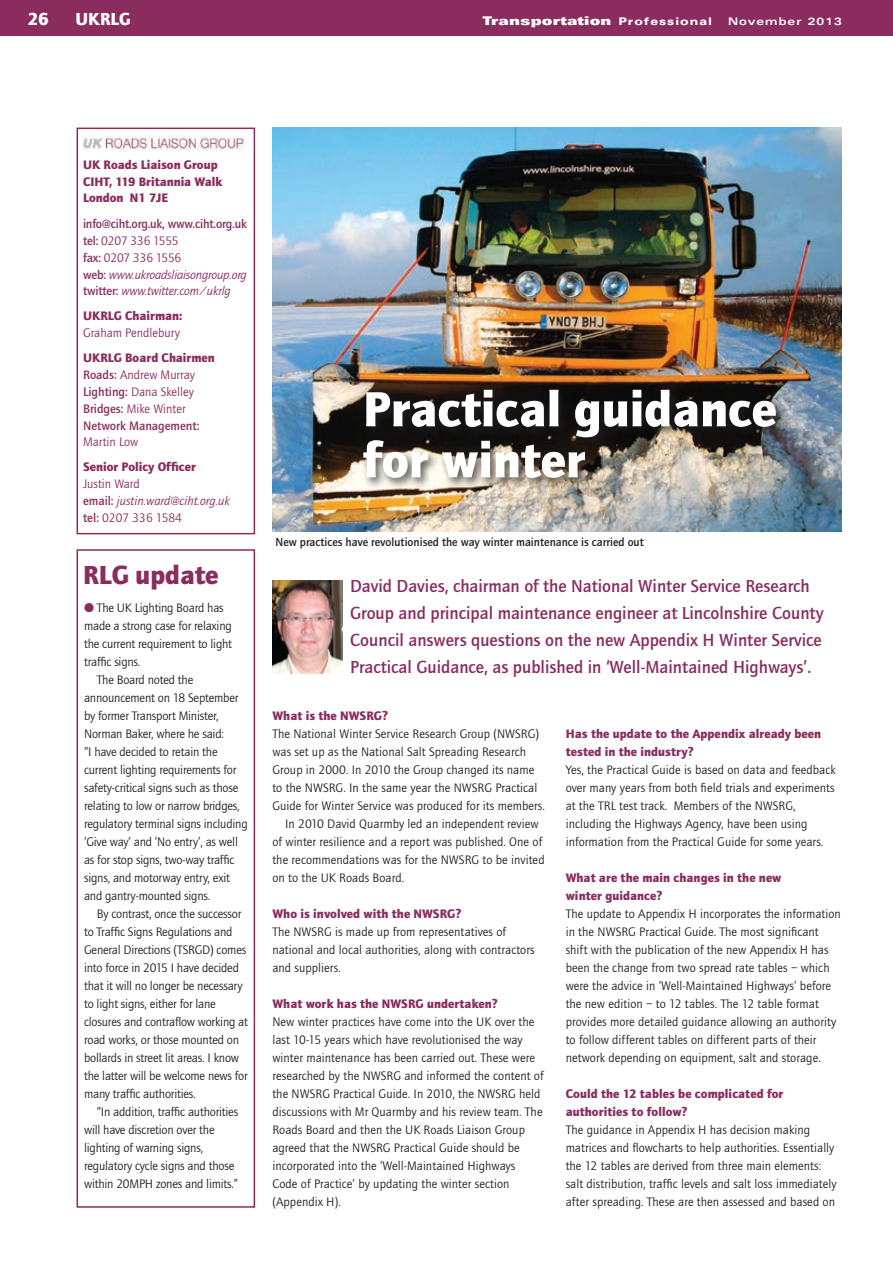
<style>
.page{position:relative;width:893px;height:1263px;background:#fff}
.page>*{position:absolute;margin:0;border:0;box-sizing:border-box;transform-origin:0 0}
.t1{font:900 51px/51px "Quay Sans ITC";color:#fff}
.t2{font:900 27px "Quay Sans ITC";color:#8a2d5e}
.t3{font:18px/27px "Quay Sans Md ITC";color:#8a2d5e}
.t4{font:900 18px "Quay Sans ITC";letter-spacing:.005em;color:#fff}
.t5{font:12.75px/18px "Quay Sans ITC";letter-spacing:.005em;color:#231f20}
.t6{font:12.75px "Quay Sans ITC";letter-spacing:-.015em;color:#231f20}
.t7{font:900 12.75px/18px "Quay Sans ITC";letter-spacing:.005em;color:#8a2d5e}
.t8{font:italic 12.75px/16.8px "Quay Sans ITC";letter-spacing:-.015em;color:#8a2d5e}
.t9{font:12.75px/16.8px "Quay Sans ITC";color:#8a2d5e}
.t10{font:12.75px "Quay Sans Md ITC";letter-spacing:-.015em;color:#8a2d5e}
.t11{font:12px "Quay Sans Md ITC";color:#231f20}
.t12{font:900 expanded 12px "Univers";letter-spacing:.015em;color:#fff}
.t13{font:700 expanded 10.5px "Univers";letter-spacing:.1em;color:#fff}
.s1{font-size:10.5px}
.s2{font-family:"Quay Sans Md ITC";font-style:normal}
.s3{font-style:normal}
.s4{font-weight:900}
.s5{font-family:"Quay Sans Md ITC"}
.s6{color:#8a2d5e}
</style>
<div class="page">
<div style="left:0;top:0;width:893px;height:36px;background:#8a2d5e"></div>
<div style="left:77px;top:128px;width:178px;height:406px;border:2px solid #8a2d5e"></div>
<div style="left:77px;top:549px;width:178px;height:659px;border:2px solid #8a2d5e"></div>
<img style="left:83px;top:135px;width:162px;height:16px">
<img style="left:272px;top:128px;width:570px;height:403px">
<div style="left:360px;top:385px;width:428px;height:105px;background:#231f20;opacity:.75"></div>
<img style="left:272px;top:580px;width:70px;height:94px">
<h3 class="t4" style="left:28px;top:9px;width:23px">26</h3>
<h3 class="t4" style="left:75px;top:9px;width:57px">UKRLG</h3>
<p class="t12" style="left:482px;top:14px;width:231px">Transportation <span class="s1">Professional</span></p>
<p class="t13" style="left:728px;top:16px;width:115px">November 2013</p>
<p class="t7" style="left:83px;top:156px;width:141px;line-height:16.8px">UK Roads Liaison Group<br>CIHT, 119 Britannia Walk<br>London N1 7JE</p>
<p class="t10" style="left:83px;top:217px;width:165px">info@ciht.org.uk, www.ciht.org.uk</p>
<p class="t8" style="left:83px;top:233px;width:165px"><span class="s2">tel:</span> <span class="s3">0207 336 1555<br></span><span class="s2">fax:</span> <span class="s3">0207 336 1556<br></span><span class="s2">web:</span> www.ukroadsliaisongroup.org <span class="s2">twitter:</span> www.twitter.com/ukrlg</p>
<p class="t7" style="left:83px;top:307px;width:101px">UKRLG Chairman:</p>
<p class="t9" style="left:83px;top:325px;width:98px">Graham Pendlebury</p>
<p class="t9" style="left:83px;top:350px;width:133px"><span class="s4">UKRLG Board Chairmen<br></span><span class="s5">Roads:</span> Andrew Murray<br><span class="s5">Lighting:</span> Dana Skelley<br><span class="s5">Bridges:</span> Mike Winter</p>
<p class="t10" style="left:83px;top:418px;width:118px">Network Management:</p>
<p class="t9" style="left:83px;top:434px;width:57px">Martin Low</p>
<p class="t7" style="left:83px;top:458px;width:115px">Senior Policy Officer</p>
<p class="t8" style="left:83px;top:476px;width:148px"><span class="s3">Justin Ward<br></span><span class="s2">email:</span> justin.ward@ciht.org.uk <span class="s2">tel:</span> <span class="s3">0207 336 1584</span></p>
<h2 class="t2" style="left:83px;top:559px;width:137px">RLG update</h2>
<p class="t6" style="left:84px;top:601px;width:141px"><span class="s6">●</span> The UK Lighting Board has</p>
<p class="t6" style="left:84px;top:619px;width:149px">made a strong case for relaxing</p>
<p class="t6" style="left:84px;top:637px;width:150px">the current requirement to light</p>
<p class="t6" style="left:84px;top:655px;width:58px">traffic signs.</p>
<p class="t6" style="left:97px;top:673px;width:98px">The Board noted the</p>
<p class="t6" style="left:84px;top:691px;width:156px">announcement on 18 September</p>
<p class="t6" style="left:84px;top:709px;width:136px">by former Transport Minister,</p>
<p class="t6" style="left:84px;top:727px;width:141px">Norman Baker, where he said:</p>
<p class="t6" style="left:84px;top:745px;width:135px">“I have decided to retain the</p>
<p class="t6" style="left:84px;top:763px;width:154px">current lighting requirements for</p>
<p class="t6" style="left:84px;top:781px;width:156px">safety-critical signs such as those</p>
<p class="t6" style="left:84px;top:799px;width:157px">relating to low or narrow bridges,</p>
<p class="t6" style="left:84px;top:817px;width:165px">regulatory terminal signs including</p>
<p class="t6" style="left:84px;top:835px;width:155px">‘Give way’ and ‘No entry’, as well</p>
<p class="t6" style="left:84px;top:853px;width:152px">as for stop signs, two-way traffic</p>
<p class="t6" style="left:84px;top:871px;width:147px">signs, and motorway entry, exit</p>
<p class="t6" style="left:84px;top:889px;width:128px">and gantry-mounted signs.</p>
<p class="t6" style="left:97px;top:907px;width:146px">By contrast, once the successor</p>
<p class="t6" style="left:84px;top:925px;width:150px">to Traffic Signs Regulations and</p>
<p class="t6" style="left:84px;top:943px;width:164px">General Directions (TSRGD) comes</p>
<p class="t6" style="left:84px;top:961px;width:156px">into force in 2015 I have decided</p>
<p class="t6" style="left:84px;top:979px;width:160px">that it will no longer be necessary</p>
<p class="t6" style="left:84px;top:997px;width:133px">to light signs, either for lane</p>
<p class="t6" style="left:84px;top:1015px;width:165px">closures and contraflow working at</p>
<p class="t6" style="left:84px;top:1033px;width:157px">road works, or those mounted on</p>
<p class="t6" style="left:84px;top:1051px;width:156px">bollards in street lit areas. I know</p>
<p class="t6" style="left:84px;top:1069px;width:165px">the latter will be welcome news for</p>
<p class="t6" style="left:84px;top:1087px;width:113px">many traffic authorities.</p>
<p class="t6" style="left:97px;top:1105px;width:143px">“In addition, traffic authorities</p>
<p class="t6" style="left:84px;top:1123px;width:132px">will have discretion over the</p>
<p class="t6" style="left:84px;top:1141px;width:121px">lighting of warning signs,</p>
<p class="t6" style="left:84px;top:1159px;width:152px">regulatory cycle signs and those</p>
<p class="t6" style="left:84px;top:1177px;width:156px">within 20MPH zones and limits.”</p>
<h1 class="t1" style="left:363px;top:384px;width:415px">Practical guidance for winter</h1>
<p class="t11" style="left:276px;top:535px;width:370px">New practices have revolutionised the way winter maintenance is carried out</p>
<p class="t3" style="left:350px;top:572px;width:475px">David Davies, chairman of the National Winter Service Research Group and principal maintenance engineer at Lincolnshire County Council answers questions on the new Appendix H Winter Service Practical Guidance, as published in ‘Well-Maintained Highways’.</p>
<p class="t7" style="left:272px;top:707px;width:117px">What is the NWSRG?</p>
<p class="t5" style="left:272px;top:725px;width:268px">The National Winter Service Research Group (NWSRG)</p>
<p class="t5" style="left:272px;top:743px;width:255px">was set up as the National Salt Spreading Research</p>
<p class="t5" style="left:272px;top:761px;width:263px">Group in 2000. In 2010 the Group changed its name</p>
<p class="t5" style="left:272px;top:779px;width:266px">to the NWSRG. In the same year the NWSRG Practical</p>
<p class="t5" style="left:272px;top:797px;width:274px">Guide for Winter Service was produced for its members.</p>
<p class="t5" style="left:285px;top:815px;width:255px">In 2010 David Quarmby led an independent review</p>
<p class="t5" style="left:272px;top:833px;width:271px">of winter resilience and a report was published. One of</p>
<p class="t5" style="left:272px;top:851px;width:274px">the recommendations was for the NWSRG to be invited</p>
<p class="t5" style="left:272px;top:869px;width:133px">on to the UK Roads Board.</p>
<p class="t7" style="left:272px;top:905px;width:191px">Who is involved with the NWSRG?</p>
<p class="t5" style="left:272px;top:923px;width:264px">The NWSRG is made up from representatives of national and local authorities, along with contractors and suppliers.</p>
<p class="t7" style="left:272px;top:995px;width:227px">What work has the NWSRG undertaken?</p>
<p class="t5" style="left:272px;top:1013px;width:273px">New winter practices have come into the UK over the last 10-15 years which have revolutionised the way winter maintenance has been carried out. These were researched by the NWSRG and informed the content of the NWSRG Practical Guide. In 2010, the NWSRG held discussions with Mr Quarmby and his review team. The Roads Board and then the UK Roads Liaison Group agreed that the NWSRG Practical Guide should be incorporated into the ‘Well-Maintained Highways Code of Practice’ by updating the winter section (Appendix H).</p>
<p class="t7" style="left:566px;top:725px;width:257px">Has the update to the Appendix already been tested in the industry?</p>
<p class="t5" style="left:566px;top:761px;width:272px">Yes, the Practical Guide is based on data and feedback over many years from both field trials and experiments at the TRL test track. Members of the NWSRG, including the Highways Agency, have been using information from the Practical Guide for some years.</p>
<p class="t7" style="left:566px;top:869px;width:217px">What are the main changes in the new winter guidance?</p>
<p class="t5" style="left:566px;top:905px;width:277px">The update to Appendix H incorporates the information in the NWSRG Practical Guide. The most significant shift with the publication of the new Appendix H has been the change from two spread rate tables – which were the advice in ‘Well-Maintained Highways’ before the new edition – to 12 tables. The 12 table format provides more detailed guidance allowing an authority to follow different tables on different parts of their network depending on equipment, salt and storage.</p>
<p class="t7" style="left:566px;top:1085px;width:219px">Could the 12 tables be complicated for authorities to follow?</p>
<p class="t5" style="left:566px;top:1121px;width:272px">The guidance in Appendix H has decision making matrices and flowcharts to help authorities. Essentially the 12 tables are derived from three main elements: salt distribution, traffic levels and salt loss immediately after spreading. These are then assessed and based on</p>
</div>
